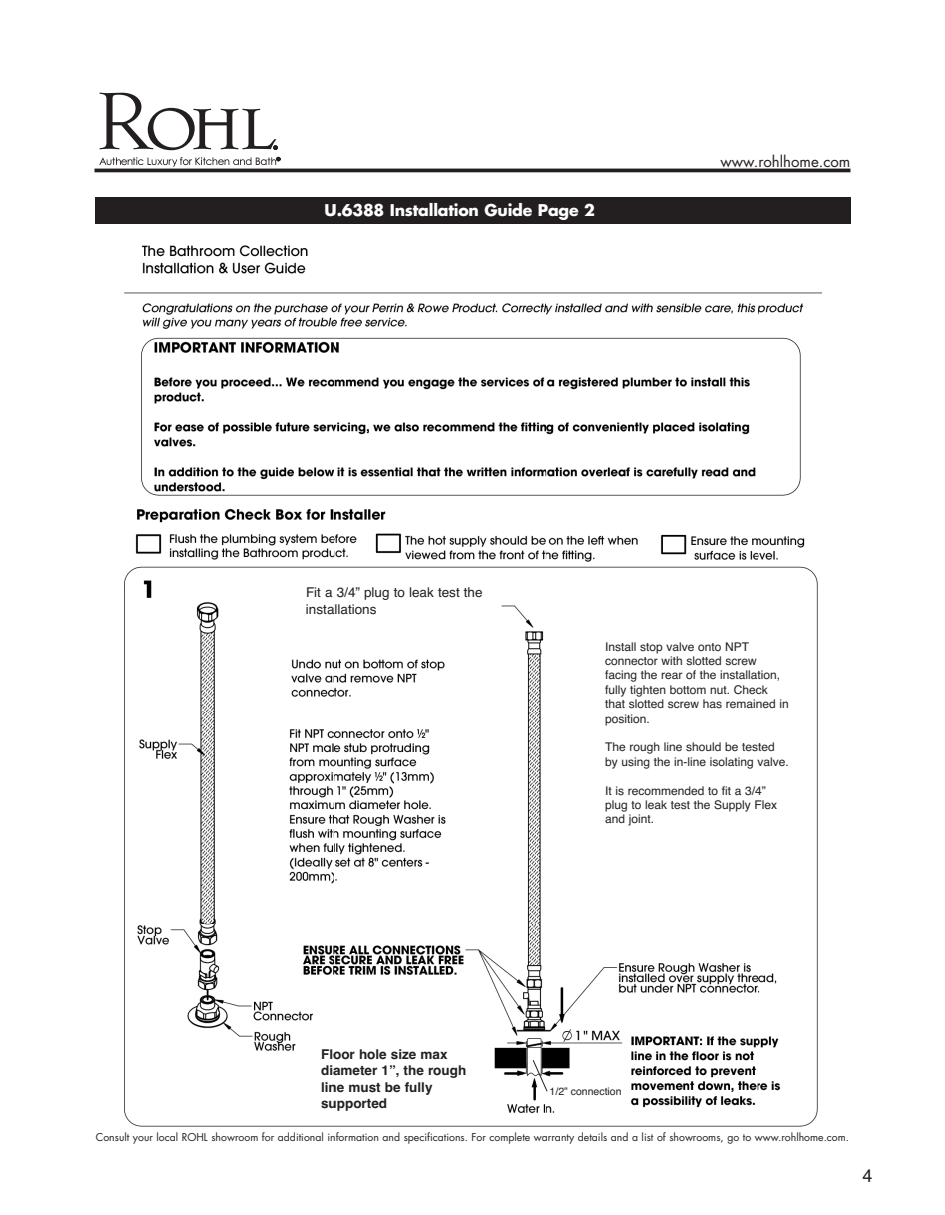
<style>
.page{position:relative;width:945px;height:1215px;background:#fff}
.page>*{position:absolute;margin:0;border:0;box-sizing:border-box;transform-origin:0 0}
.t1{font:18px "Helvetica";color:#231f20}
.t2{font:700 15.75px "Futura";letter-spacing:-.015em;color:#fff}
.t3{font:15px "Futura";color:#231f20}
.t4{font:700 13.5px/16.2px "Helvetica";color:#231f20}
.t5{font:13.5px/16.2px "Helvetica";color:#231f20}
.t6{font:12px/14.4px "Helvetica";color:#231f20}
.t7{font:10.5px "Futura";color:#231f20}
.t8{font:10.5px "Helvetica";color:#231f20}
</style>
<div class="page">
<img style="left:124px;top:245px;width:698px;height:882px">
<hr style="left:94px;top:169px;width:756px;height:3px;background:#231f20">
<div style="left:95px;top:197px;width:755px;height:27px;background:#231f20"></div>
<svg style="left:100px;top:93px;width:177px;height:57px"></svg>
<svg style="left:99px;top:157px;width:181px;height:10px"></svg>
<div style="left:605px;top:642px;width:185px;height:244px;background:#fff"></div>
<div style="left:306px;top:587px;width:194px;height:53px;background:#fff"></div>
<div style="left:321px;top:1049px;width:155px;height:66px;background:#fff"></div>
<div style="left:550px;top:1087px;width:77px;height:12px;background:#fff"></div>
<svg style="left:532px;top:1059px;width:16px;height:33px"></svg>
<h2 class="t2" style="left:325px;top:203px;width:272px">U.6388 Installation Guide Page 2</h2>
<p class="t3" style="left:720px;top:155px;width:132px">www.rohlhome.com</p>
<p class="t5" style="left:306px;top:585px;width:178px">Fit a 3/4” plug to leak test the installations</p>
<p class="t6" style="left:605px;top:639px;width:185px">Install stop valve onto NPT connector with slotted screw facing the rear of the installation, fully tighten bottom nut. Check that slotted screw has remained in position.</p>
<p class="t6" style="left:605px;top:740px;width:185px">The rough line should be tested by using the in-line isolating valve.</p>
<p class="t6" style="left:605px;top:783px;width:174px">It is recommended to fit a 3/4” plug to leak test the Supply Flex and joint.</p>
<p class="t4" style="left:321px;top:1046px;width:147px">Floor hole size max diameter 1”, the rough line must be fully supported</p>
<p class="t8" style="left:550px;top:1085px;width:74px">1/2” connection</p>
<p class="t7" style="left:96px;top:1132px;width:755px">Consult your local ROHL showroom for additional information and specifications. For complete warranty details and a list of showrooms, go to www.rohlhome.com.</p>
<h1 class="t1" style="left:862px;top:1165px;width:12px">4</h1>
</div>
